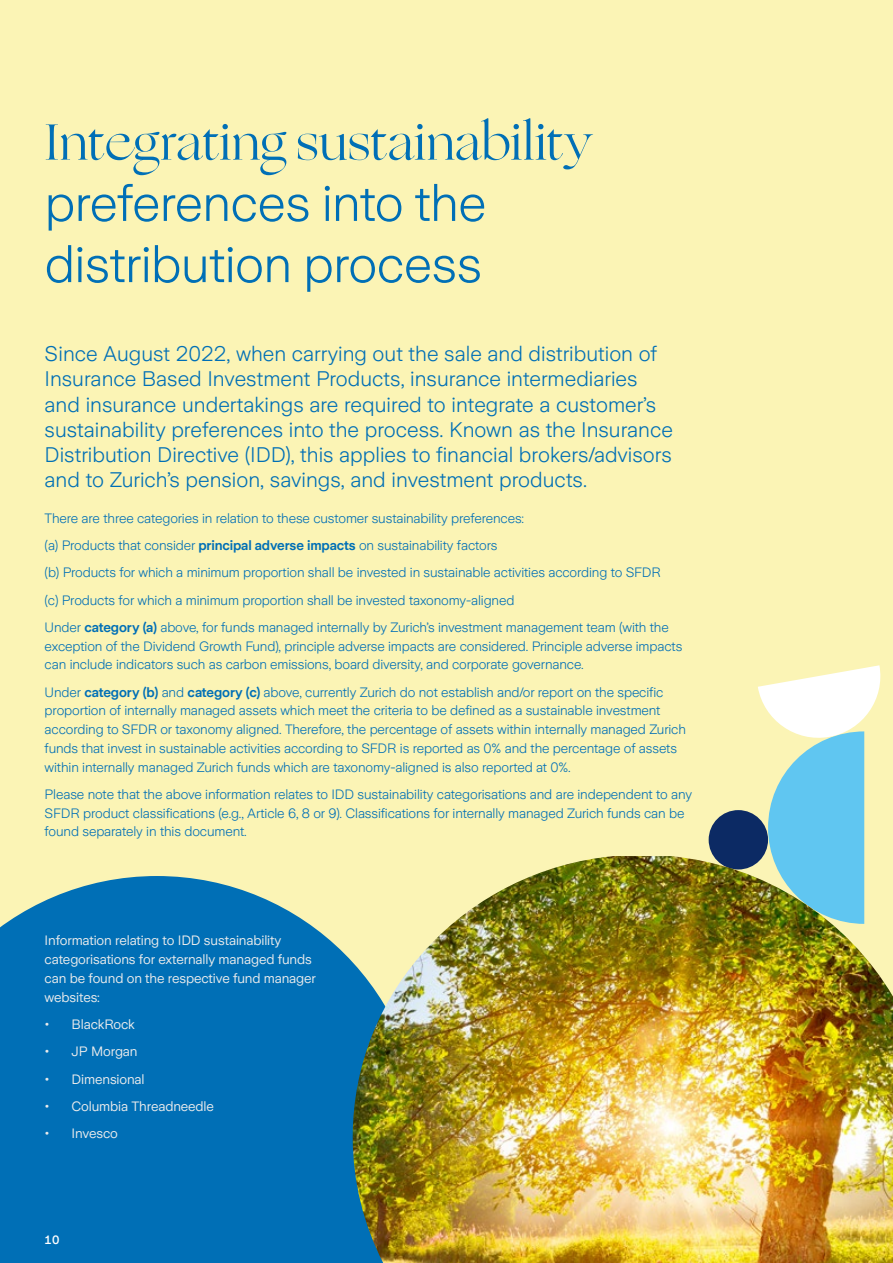
<style>
.page{position:relative;width:893px;height:1263px;background:#fbf4b5}
.page>*{position:absolute;margin:0;border:0;box-sizing:border-box;transform-origin:0 0}
.t1{font:300 51px/61.2px "Zurich Sans";letter-spacing:-.01em;color:#006fb6}
.t2{font:51px "Ogg";letter-spacing:.01em;color:#006fb6}
.t3{font:300 21px/25.2px "Zurich Sans";color:#006fb6}
.t4{font:300 13.5px/18.8px "Zurich Sans";letter-spacing:-.01em;color:#006fb6}
.t5{font:13.5px/18.8px "Zurich Sans";letter-spacing:-.01em;color:#eaebec}
.t6{font:500 12px "Zurich Sans";color:#fff}
.s1{font-weight:600}
</style>
<div class="page">
<div style="left:709px;top:810px;width:59px;height:59px;background:#0c2a64;border-radius:50%"></div>
<div style="left:0;top:876px;width:353px;height:387px;background:#006fb6"></div>
<svg style="left:758px;top:665px;width:123px;height:191px"></svg>
<img style="left:353px;top:856px;width:540px;height:407px">
<h1 class="t2" style="left:45px;top:109px;width:549px">Integrating sustainability</h1>
<h1 class="t1" style="left:45px;top:173px;width:443px">preferences into the distribution process</h1>
<p class="t3" style="left:45px;top:342px;width:630px">Since August 2022, when carrying out the sale and distribution of Insurance Based Investment Products, insurance intermediaries and insurance undertakings are required to integrate a customer’s sustainability preferences into the process. Known as the Insurance Distribution Directive (IDD), this applies to financial brokers/advisors and to Zurich’s pension, savings, and investment products.</p>
<p class="t4" style="left:45px;top:505px;width:626px;line-height:27.3px">There are three categories in relation to these customer sustainability preferences:<br>(a) Products that consider <span class="s1">principal adverse impacts</span> on sustainability factors<br>(b) Products for which a minimum proportion shall be invested in sustainable activities according to SFDR (c) Products for which a minimum proportion shall be invested taxonomy-aligned<br>Under <span class="s1">category (a)</span> above, for funds managed internally by Zurich’s investment management team (with the</p>
<p class="t4" style="left:45px;top:637px;width:639px">exception of the Dividend Growth Fund), principle adverse impacts are considered. Principle adverse impacts can include indicators such as carbon emissions, board diversity, and corporate governance.</p>
<p class="t4" style="left:45px;top:683px;width:643px">Under <span class="s1">category (b)</span> and <span class="s1">category (c)</span> above, currently Zurich do not establish and/or report on the specific proportion of internally managed assets which meet the criteria to be defined as a sustainable investment according to SFDR or taxonomy aligned. Therefore, the percentage of assets within internally managed Zurich funds that invest in sustainable activities according to SFDR is reported as 0% and the percentage of assets within internally managed Zurich funds which are taxonomy-aligned is also reported at 0%.</p>
<p class="t4" style="left:45px;top:785px;width:649px">Please note that the above information relates to IDD sustainability categorisations and are independent to any<br>SFDR product classifications (e.g., Article 6, 8 or 9). Classifications for internally managed Zurich funds can be found separately in this document.</p>
<p class="t5" style="left:45px;top:932px;width:273px">Information relating to IDD sustainability categorisations for externally managed funds can be found on the respective fund manager websites:</p>
<p class="t5" style="left:45px;top:1015px;width:92px">• BlackRock</p>
<p class="t5" style="left:45px;top:1042px;width:94px">• JP Morgan</p>
<p class="t5" style="left:45px;top:1070px;width:102px">• Dimensional</p>
<p class="t5" style="left:45px;top:1097px;width:171px">• Columbia Threadneedle</p>
<p class="t5" style="left:45px;top:1124px;width:75px">• Invesco</p>
<p class="t6" style="left:45px;top:1233px;width:16px">10</p>
</div>
